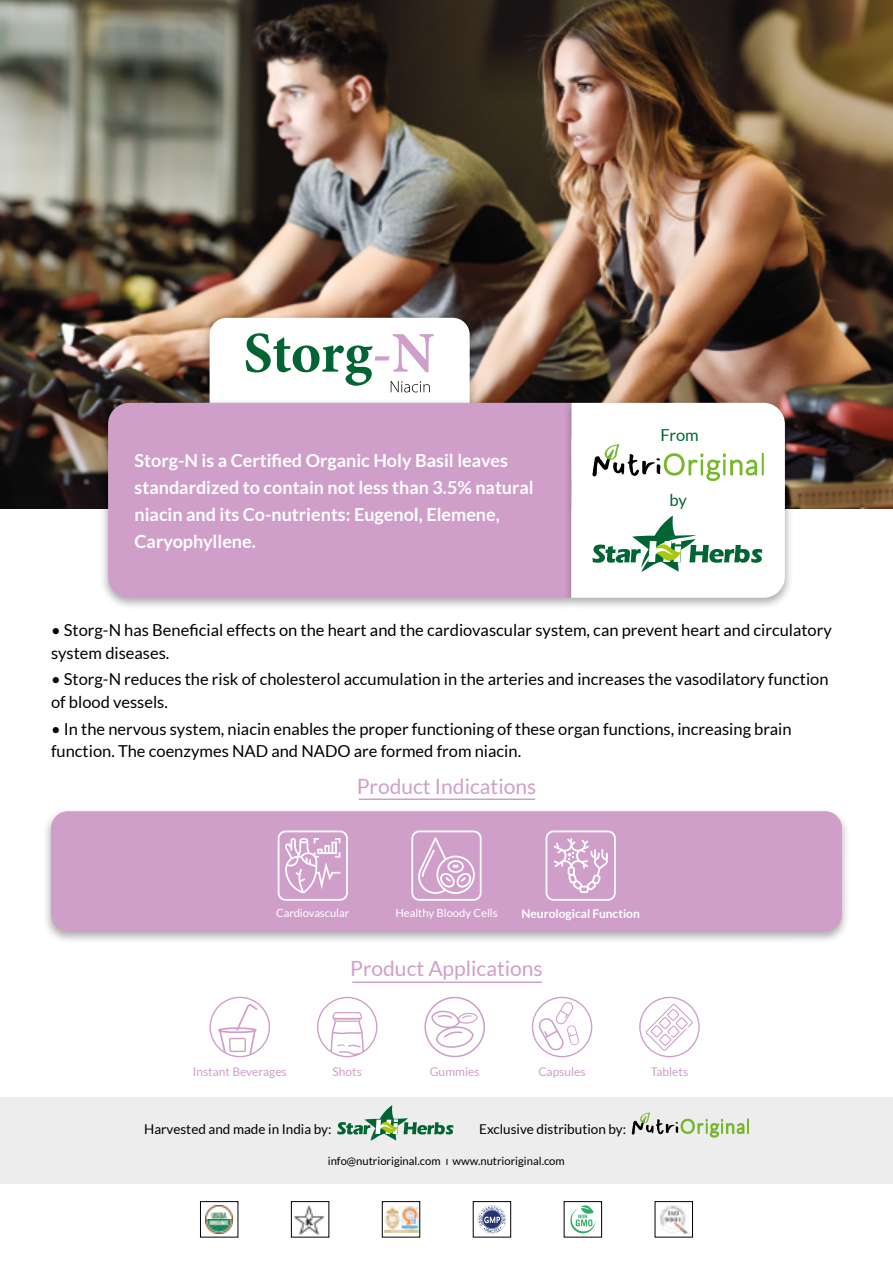
<style>
.page{position:relative;width:893px;height:1263px;background:#fff}
.page>*{position:absolute;margin:0;border:0;box-sizing:border-box;transform-origin:0 0}
.t1{font:21px "Lato";color:#cf9fc9}
.t2{font:700 18px/27px "Lato";color:#fff}
.t3{font:16.5px/22.5px "Lato";color:#000}
.t4{font:16.5px "Lato";letter-spacing:-.005em;color:#006533}
.t5{font:13.5px "Lato";color:#000}
.t6{font:12px "Lato";color:#cf9fc9}
.t7{font:700 12px "Lato";color:#fff}
.t8{font:11.25px "Lato";color:#000}
.t9{font:11.25px "Lato";color:#fff}
</style>
<div class="page">
<div style="left:0;top:1097px;width:893px;height:86px;background:#ededed"></div>
<svg style="left:632px;top:1112px;width:117px;height:26px"></svg>
<svg style="left:337px;top:1105px;width:116px;height:36px"></svg>
<div style="left:564px;top:1201px;width:38px;height:36px;border:1px solid #000"></div>
<svg style="left:570px;top:1205px;width:25px;height:29px"></svg>
<img style="left:205px;top:1205px;width:28px;height:28px">
<div style="left:200px;top:1201px;width:38px;height:36px;border:1px solid #000"></div>
<img style="left:294px;top:1205px;width:31px;height:30px">
<div style="left:291px;top:1201px;width:38px;height:36px;border:1px solid #000"></div>
<img style="left:384px;top:1206px;width:34px;height:26px">
<div style="left:382px;top:1201px;width:38px;height:36px;border:1px solid #000"></div>
<div style="left:473px;top:1201px;width:38px;height:36px;border:1px solid #000"></div>
<svg style="left:478px;top:1205px;width:28px;height:28px"></svg>
<div style="left:655px;top:1201px;width:38px;height:36px;border:1px solid #000"></div>
<img style="left:660px;top:1205px;width:27px;height:28px">
<img style="left:0;top:0;width:893px;height:508px">
<div style="left:202px;top:314px;width:276px;height:237px;background:#000;opacity:.33"></div>
<div style="left:210px;top:318px;width:260px;height:221px;background:#fff;border-radius:17px"></div>
<div style="left:100px;top:399px;width:479px;height:212px;background:#000;opacity:.33"></div>
<div style="left:108px;top:403px;width:455px;height:195px;background:#cf9fc9"></div>
<div style="left:563px;top:399px;width:230px;height:212px;background:#000;opacity:.33"></div>
<svg style="left:571px;top:377px;width:214px;height:221px"></svg>
<svg style="left:246px;top:333px;width:188px;height:59px"></svg>
<svg style="left:645px;top:1003px;width:48px;height:48px"></svg>
<div style="left:639px;top:997px;width:61px;height:60px;border:1px solid #cf9fc9;border-radius:50%"></div>
<div style="left:532px;top:997px;width:60px;height:60px;border:1px solid #cf9fc9;border-radius:50%"></div>
<svg style="left:538px;top:1002px;width:41px;height:49px"></svg>
<svg style="left:218px;top:1003px;width:41px;height:54px"></svg>
<div style="left:218px;top:1027px;width:39px;height:6px;border:2px solid #cf9fc9;border-radius:50%"></div>
<div style="left:209px;top:997px;width:61px;height:60px;border:1px solid #cf9fc9;border-radius:50%"></div>
<div style="left:424px;top:997px;width:61px;height:60px;border:2px solid #cf9fc9;border-radius:50%"></div>
<svg style="left:431px;top:1009px;width:47px;height:39px"></svg>
<div style="left:317px;top:997px;width:60px;height:60px;border:1px solid #cf9fc9;border-radius:50%"></div>
<svg style="left:330px;top:1012px;width:35px;height:45px"></svg>
<hr style="left:352px;top:981px;width:190px;height:2px;background:#cf9fc9">
<div style="left:43px;top:808px;width:807px;height:136px;background:#000;opacity:.33"></div>
<div style="left:51px;top:811px;width:791px;height:120px;background:#cf9fc9;border-radius:17px"></div>
<div style="left:546px;top:830px;width:70px;height:71px;border:2px solid #fff;border-radius:7px"></div>
<svg style="left:554px;top:838px;width:54px;height:55px"></svg>
<svg style="left:285px;top:838px;width:55px;height:55px"></svg>
<div style="left:278px;top:830px;width:70px;height:71px;border:2px solid #fff;border-radius:7px"></div>
<div style="left:411px;top:830px;width:71px;height:71px;border:2px solid #fff;border-radius:7px"></div>
<svg style="left:418px;top:837px;width:57px;height:57px"></svg>
<hr style="left:359px;top:798px;width:176px;height:2px;background:#cf9fc9">
<p class="t2" style="left:135px;top:447px;width:401px">Storg-N is a Certified Organic Holy Basil leaves standardized to contain not less than 3.5% natural niacin and its Co-nutrients: Eugenol, Elemene, Caryophyllene.</p>
<p class="t4" style="left:660px;top:426px;width:40px">From</p>
<p class="t4" style="left:669px;top:491px;width:19px">by</p>
<p class="t3" style="left:51px;top:619px;width:782px">• Storg-N has Beneficial effects on the heart and the cardiovascular system, can prevent heart and circulatory system diseases.</p>
<p class="t3" style="left:51px;top:668px;width:779px">• Storg-N reduces the risk of cholesterol accumulation in the arteries and increases the vasodilatory function of blood vessels.</p>
<p class="t3" style="left:51px;top:717px;width:742px">• In the nervous system, niacin enables the proper functioning of these organ functions, increasing brain function. The coenzymes NAD and NADO are formed from niacin.</p>
<p class="t1" style="left:357px;top:775px;width:181px">Product Indications</p>
<p class="t9" style="left:276px;top:907px;width:75px">Cardiovascular</p>
<p class="t9" style="left:395px;top:907px;width:104px">Healthy Bloody Cells</p>
<p class="t7" style="left:521px;top:906px;width:120px">Neurological Function</p>
<p class="t1" style="left:350px;top:957px;width:194px">Product Applications</p>
<p class="t6" style="left:193px;top:1065px;width:96px">Instant Beverages</p>
<p class="t6" style="left:333px;top:1065px;width:31px">Shots</p>
<p class="t6" style="left:430px;top:1065px;width:51px">Gummies</p>
<p class="t6" style="left:538px;top:1065px;width:49px">Capsules</p>
<p class="t6" style="left:651px;top:1065px;width:39px">Tablets</p>
<p class="t5" style="left:144px;top:1121px;width:189px">Harvested and made in India by:</p>
<p class="t5" style="left:479px;top:1121px;width:148px">Exclusive distribution by:</p>
<p class="t8" style="left:328px;top:1154px;width:239px">info@nutrioriginal.com www.nutrioriginal.com</p>
</div>
